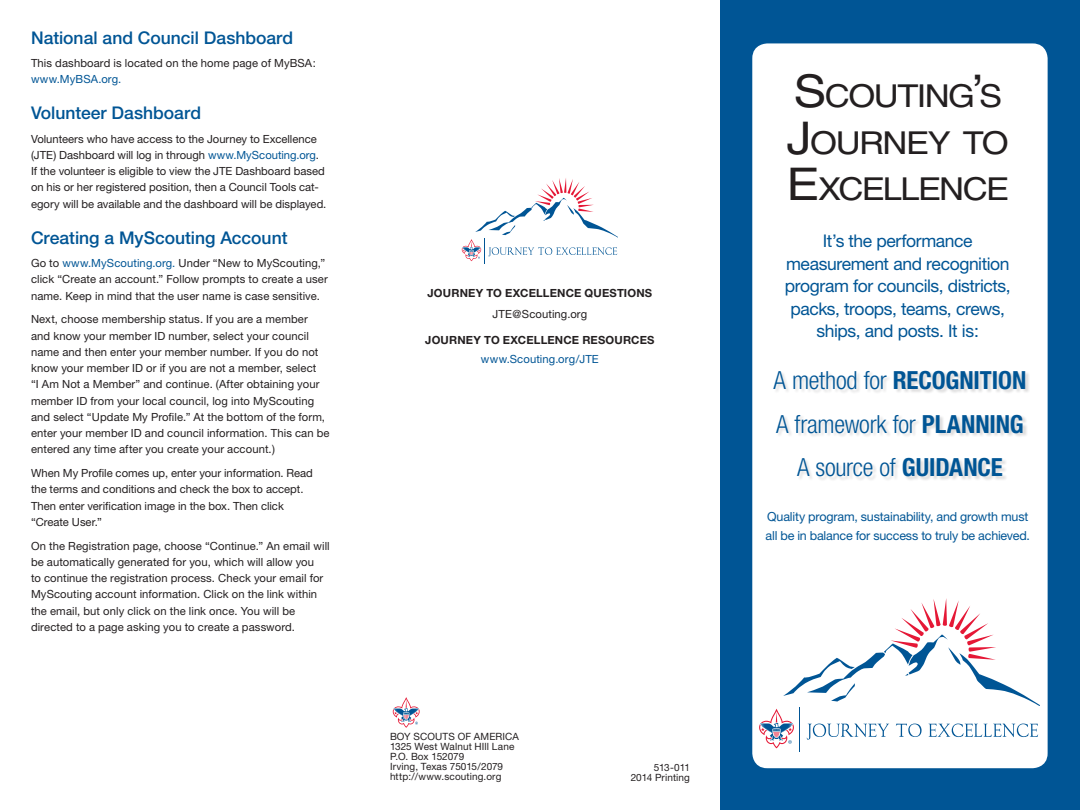
<style>
.page{position:relative;width:1080px;height:810px;background:#fff}
.page>*{position:absolute;margin:0;border:0;box-sizing:border-box;transform-origin:0 0}
.t1{font:31.5px/46.2px "Helvetica";letter-spacing:-.05em;color:#231f20;scale:1.1 1}
.Head_2{font:300 condensed 25px "Helvetica Neue";letter-spacing:-.01em;color:#005595}
.Head_2-2{font:700 condensed 25px "Helvetica Neue";letter-spacing:-.005em;color:#005595}
.Head_2-3{font:17.5px/22.5px "Helvetica Neue";letter-spacing:-.025em;color:#005595;text-align:center}
.Head_2-4{font:500 17.5px "Helvetica Neue";color:#005595}
.Head_2-5{font:12.5px/18.8px "Helvetica Neue";letter-spacing:-.015em;color:#005595}
.body{font:11.25px/16.2px "Helvetica Neue";letter-spacing:.005em;color:#231f20}
.Head_2-6{font:11.25px/16.2px "Helvetica Neue";letter-spacing:.01em;color:#231f20}
.Body_Bold{font:700 11.25px "Helvetica Neue";letter-spacing:.015em;color:#231f20}
.body-2{font:11.25px "Helvetica Neue";letter-spacing:.01em;color:#005595}
.t2{font:10px "Helvetica Neue";letter-spacing:.01em;color:#231f20}
.s1{color:#005595}
.s2{font-size:45px}
.s3{font-weight:300}
.s4{font-weight:700}
</style>
<div class="page">
<div style="left:720px;top:0;width:360px;height:810px;background:#005595"></div>
<div style="left:752px;top:43px;width:296px;height:725px;background:#fff;border-radius:15px"></div>
<hr style="left:799px;top:707px;width:1px;height:45px;background:#005595">
<svg style="left:759px;top:598px;width:281px;height:150px"></svg>
<svg style="left:462px;top:178px;width:156px;height:85px"></svg>
<svg style="left:393px;top:697px;width:27px;height:31px"></svg>
<div style="left:774px;top:371px;width:256px;height:111px;background:#231f20;opacity:.16"></div>
<p class="Head_2-4" style="left:31px;top:27px;width:264px">National and Council Dashboard</p>
<p class="Head_2-6" style="left:31px;top:55px;width:286px">This dashboard is located on the home page of MyBSA: <span class="s1">www.MyBSA.org.</span></p>
<p class="Head_2-4" style="left:31px;top:103px;width:172px">Volunteer Dashboard</p>
<p class="body" style="left:31px;top:130px;width:297px">Volunteers who have access to the Journey to Excellence (JTE) Dashboard will log in through <span class="s1">www.MyScouting.org</span>.<br>If the volunteer is eligible to view the JTE Dashboard based on his or her registered position, then a Council Tools cat&shy;egory will be available and the dashboard will be displayed.</p>
<p class="Head_2-4" style="left:31px;top:227px;width:258px">Creating a MyScouting Account</p>
<p class="body" style="left:31px;top:255px;width:298px">Go to <span class="s1">www.MyScouting.org.</span> Under “New to MyScouting,” click “Create an account.” Follow prompts to create a user name. Keep in mind that the user name is case sensitive.</p>
<p class="body" style="left:31px;top:311px;width:300px">Next, choose membership status. If you are a member and know your member ID number, select your council name and then enter your member number. If you do not know your member ID or if you are not a member, select<br>“I Am Not a Member” and continue. (After obtaining your member ID from your local council, log into MyScouting and select “Update My Profile.” At the bottom of the form, enter your member ID and council information. This can be entered any time after you create your account.)</p>
<p class="body" style="left:31px;top:465px;width:283px">When My Profile comes up, enter your information. Read the terms and conditions and check the box to accept.<br>Then enter verification image in the box. Then click “Create User.”</p>
<p class="body" style="left:31px;top:537px;width:300px">On the Registration page, choose “Continue.” An email will be automatically generated for you, which will allow you<br>to continue the registration process. Check your email for MyScouting account information. Click on the link within the email, but only click on the link once. You will be directed to a page asking you to create a password.</p>
<p class="Body_Bold" style="left:428px;top:286px;width:226px">JOURNEY TO EXCELLENCE QUESTIONS</p>
<p class="body" style="left:493px;top:306px;width:96px">JTE@Scouting.org</p>
<p class="Body_Bold" style="left:425px;top:333px;width:231px">JOURNEY TO EXCELLENCE RESOURCES</p>
<p class="body-2" style="left:481px;top:352px;width:119px">www.Scouting.org/JTE</p>
<p class="t2" style="left:390px;top:731px;width:130px">BOY SCOUTS OF AMERICA</p>
<p class="t2" style="left:390px;top:741px;width:126px">1325 West Walnut HIll Lane</p>
<p class="t2" style="left:390px;top:751px;width:76px">P.O. Box 152079</p>
<p class="t2" style="left:390px;top:761px;width:115px">Irving, Texas 75015/2079</p>
<p class="t2" style="left:390px;top:771px;width:113px">http://www.scouting.org</p>
<p class="t2" style="left:654px;top:761px;width:38px">513-011</p>
<p class="t2" style="left:631px;top:771px;width:61px">2014 Printing</p>
<p class="t1" style="left:786px;top:73px;width:204px"><span class="s2">S</span>COUTING<span class="s2">’</span>S<br><span class="s2">J</span>OURNEY TO<br><span class="s2">E</span>XCELLENCE</p>
<p class="Head_2-3" style="left:785px;top:230px;width:227px">It’s the performance measurement and recognition program for councils, districts, packs, troops, teams, crews, ships, and posts. It is:</p>
<p class="Head_2-2" style="left:774px;top:365px;width:254px"><span class="s3">A method for</span> RECOGNITION</p>
<p class="Head_2" style="left:776px;top:409px;width:249px">A framework for <span class="s4">PLANNING</span></p>
<p class="Head_2" style="left:797px;top:452px;width:207px">A source of <span class="s4">GUIDANCE</span></p>
<p class="Head_2-5" style="left:766px;top:507px;width:266px">Quality program, sustainability, and growth must all be in balance for success to truly be achieved.</p>
</div>
